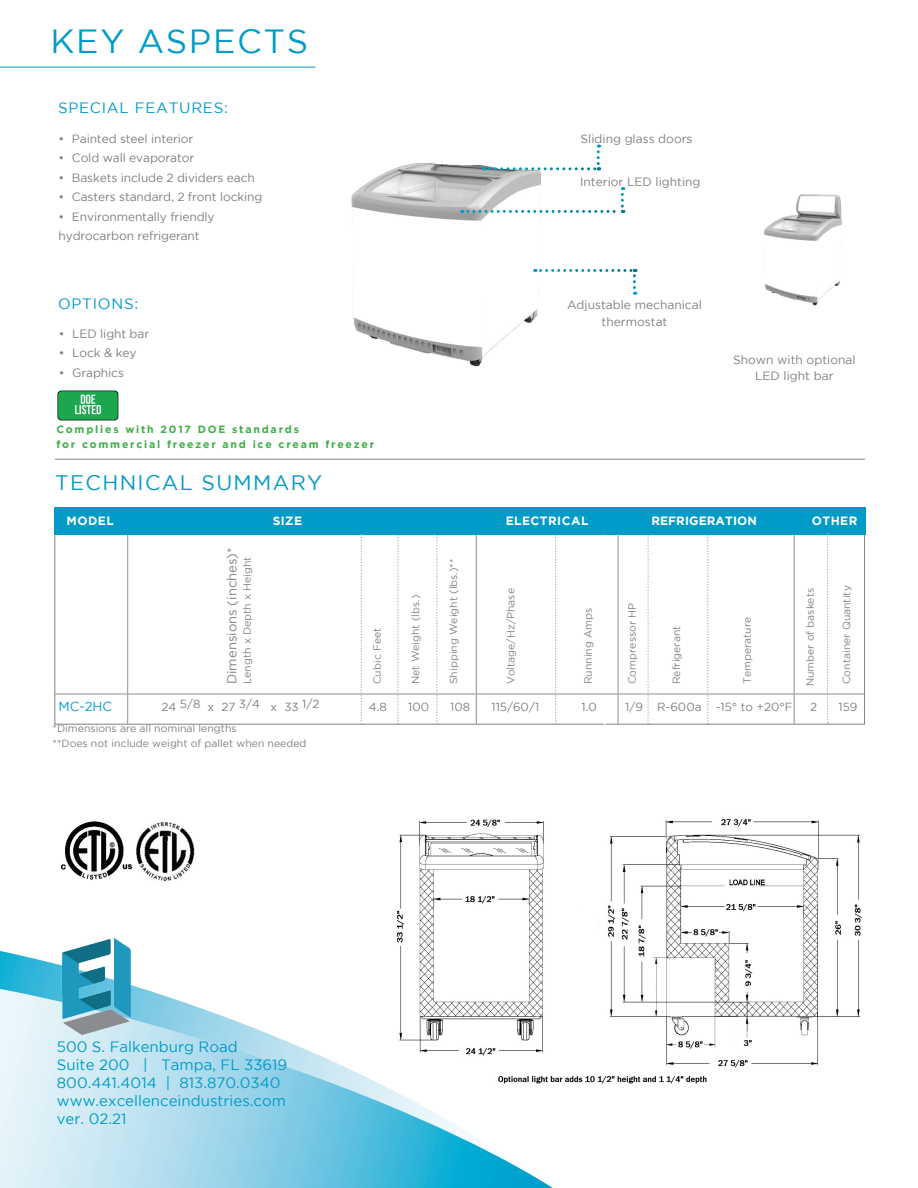
<style>
.page{position:relative;width:918px;height:1188px;background:#fff}
.page>*{position:absolute;margin:0;border:0;box-sizing:border-box;transform-origin:0 0}
.t1{font:33.45px "Gotham";letter-spacing:.05em;color:#009bc8}
.t2{font:21px "Gotham";letter-spacing:.065em;color:#009bc8}
.t3{font:15px/18px "Gotham";color:#009bc8}
.t4{font:15px "Gotham";letter-spacing:.05em;color:#009bc8}
.t5{font:13.05px "Gotham";color:#808285}
.t6{font:13.05px "Gotham";color:#009bc8}
.t7{font:12px/16.5px "Gotham";letter-spacing:-.01em;color:#7f8080;text-align:center}
.t8{font:700 12px "Gotham";letter-spacing:.04em;color:#fff}
.t9{font:700 12px "Gotham";letter-spacing:.01em;color:#fff}
.t10{font:11.7px "Gotham";color:#7f8080}
.t11{font:10.5px "Gotham";color:#808285}
.t12{font:10.5px/14.4px "Gotham";color:#7f8080}
.t13{font:700 10.5px/15px "Gotham";letter-spacing:.17em;color:#40ae49}
</style>
<div class="page">
<img style="left:397px;top:819px;width:465px;height:265px">
<svg style="left:0;top:951px;width:549px;height:38px"></svg>
<svg style="left:0;top:989px;width:553px;height:199px"></svg>
<img style="left:351px;top:163px;width:220px;height:204px">
<svg style="left:707px;top:535px;width:2px;height:187px"></svg>
<hr style="left:127px;top:535px;width:1px;height:190px;background:#a8a9ad">
<hr style="left:476px;top:535px;width:1px;height:190px;background:#a8a9ad">
<svg style="left:436px;top:535px;width:2px;height:190px"></svg>
<svg style="left:647px;top:535px;width:2px;height:190px"></svg>
<svg style="left:397px;top:535px;width:2px;height:190px"></svg>
<svg style="left:555px;top:535px;width:2px;height:190px"></svg>
<div style="left:54px;top:507px;width:811px;height:28px;background:#009bc8"></div>
<svg style="left:361px;top:534px;width:1px;height:191px"></svg>
<hr style="left:794px;top:535px;width:1px;height:190px;background:#a8a9ad">
<hr style="left:54px;top:693px;width:810px;height:2px;background:#a8a9ad">
<hr style="left:55px;top:459px;width:810px;height:1px;background:#939598">
<hr style="left:617px;top:534px;width:2px;height:191px;background:#a8a9ad">
<svg style="left:462px;top:187px;width:162px;height:26px"></svg>
<hr style="left:0;top:67px;width:316px;height:1px;background:#009bc8">
<img style="left:136px;top:822px;width:59px;height:59px">
<img style="left:60px;top:939px;width:82px;height:99px">
<svg style="left:483px;top:145px;width:117px;height:25px"></svg>
<img style="left:764px;top:194px;width:78px;height:112px">
<svg style="left:827px;top:533px;width:1px;height:190px"></svg>
<img style="left:57px;top:390px;width:62px;height:31px">
<img style="left:60px;top:821px;width:73px;height:59px">
<svg style="left:535px;top:269px;width:101px;height:26px"></svg>
<h1 class="t1" style="left:51px;top:23px;width:259px">KEY ASPECTS</h1>
<p class="t4" style="left:58px;top:99px;width:171px">SPECIAL FEATURES:</p>
<p class="t7" style="left:58px;top:130px;width:136px">• Painted steel interior</p>
<p class="t7" style="left:58px;top:150px;width:137px">• Cold wall evaporator</p>
<p class="t7" style="left:58px;top:169px;width:198px">• Baskets include 2 dividers each</p>
<p class="t7" style="left:58px;top:189px;width:206px">• Casters standard, 2 front locking</p>
<p class="t7" style="left:58px;top:207px;width:158px;line-height:19.5px;text-align:left">• Environmentally friendly hydrocarbon refrigerant</p>
<p class="t4" style="left:58px;top:295px;width:82px">OPTIONS:</p>
<p class="t7" style="left:59px;top:325px;width:92px">• LED light bar</p>
<p class="t7" style="left:59px;top:345px;width:79px">• Lock &amp; key</p>
<p class="t7" style="left:59px;top:364px;width:67px">• Graphics</p>
<p class="t13" style="left:56px;top:421px;width:319px">Complies with 2017 DOE standards<br>for commercial freezer and ice cream freezer</p>
<h2 class="t2" style="left:55px;top:471px;width:269px">TECHNICAL SUMMARY</h2>
<p class="t7" style="left:581px;top:130px;width:114px">Sliding glass doors</p>
<p class="t7" style="left:580px;top:173px;width:122px">Interior LED lighting</p>
<p class="t7" style="left:567px;top:297px;width:136px">Adjustable mechanical thermostat</p>
<p class="t7" style="left:733px;top:351px;width:124px">Shown with optional<br>LED light bar</p>
<p class="t8" style="left:67px;top:514px;width:49px">MODEL</p>
<p class="t8" style="left:273px;top:514px;width:31px">SIZE</p>
<p class="t8" style="left:506px;top:514px;width:84px">ELECTRICAL</p>
<p class="t9" style="left:651px;top:514px;width:107px">REFRIGERATION</p>
<p class="t8" style="left:812px;top:514px;width:47px">OTHER</p>
<p class="t5" style="left:225px;top:684px;width:138px;rotate:-90deg">Dimensions (inches)*</p>
<p class="t11" style="left:241px;top:684px;width:129px;rotate:-90deg">Length x Depth x Height</p>
<p class="t11" style="left:371px;top:684px;width:58px;rotate:-90deg">Cubic Feet</p>
<p class="t11" style="left:410px;top:684px;width:91px;rotate:-90deg">Net Weight (lbs.)</p>
<p class="t11" style="left:448px;top:684px;width:127px;rotate:-90deg">Shipping Weight (lbs.)**</p>
<p class="t11" style="left:505px;top:684px;width:97px;rotate:-90deg">Voltage/Hz/Phase</p>
<p class="t11" style="left:582px;top:684px;width:78px;rotate:-90deg">Running Amps</p>
<p class="t11" style="left:626px;top:684px;width:83px;rotate:-90deg">Compressor HP</p>
<p class="t11" style="left:671px;top:684px;width:60px;rotate:-90deg">Refrigerant</p>
<p class="t11" style="left:741px;top:684px;width:69px;rotate:-90deg">Temperature</p>
<p class="t11" style="left:804px;top:686px;width:100px;rotate:-90deg">Number of baskets</p>
<p class="t11" style="left:841px;top:684px;width:101px;rotate:-90deg">Container Quantity</p>
<p class="t6" style="left:58px;top:700px;width:55px">MC-2HC</p>
<p class="t10" style="left:162px;top:698px;width:159px">24 5/8 x 27 3/4 x 33 1/2</p>
<p class="t10" style="left:369px;top:701px;width:20px">4.8</p>
<p class="t10" style="left:408px;top:701px;width:23px">100</p>
<p class="t10" style="left:450px;top:701px;width:22px">108</p>
<p class="t10" style="left:491px;top:701px;width:49px">115/60/1</p>
<p class="t10" style="left:582px;top:701px;width:17px">1.0</p>
<p class="t10" style="left:625px;top:701px;width:169px">1/9 R-600a -15° to +20°F</p>
<p class="t10" style="left:810px;top:701px;width:9px">2</p>
<p class="t10" style="left:838px;top:701px;width:20px">159</p>
<p class="t12" style="left:53px;top:721px;width:255px">*Dimensions are all nominal lengths<br>**Does not include weight of pallet when needed</p>
<p class="t3" style="left:57px;top:1038px;width:232px">500 S. Falkenburg Road<br>Suite 200 | Tampa, FL 33619<br>800.441.4014 | 813.870.0340 www.excellenceindustries.com ver. 02.21</p>
</div>
